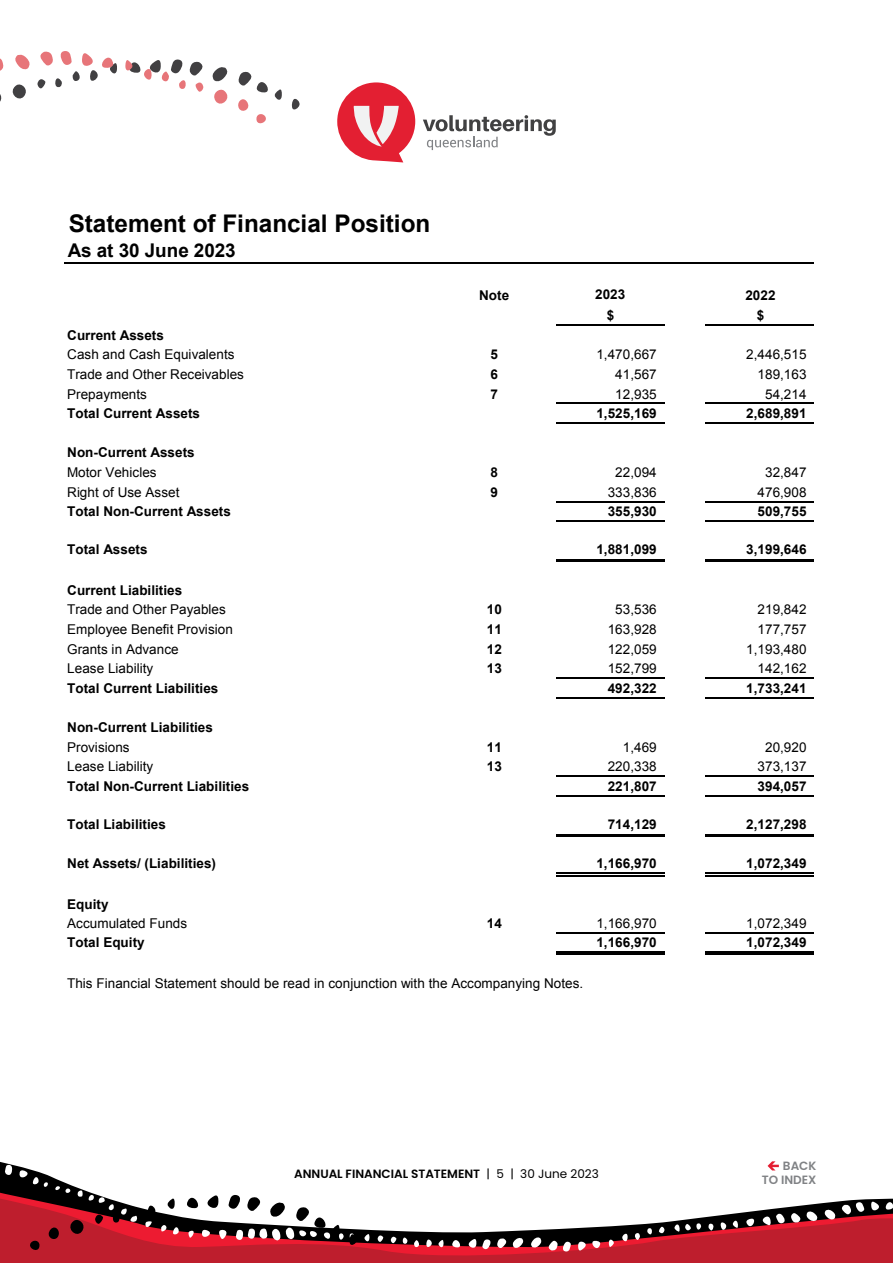
<style>
.page{position:relative;width:893px;height:1263px;background:#fff}
.page>*{position:absolute;margin:0;border:0;box-sizing:border-box;transform-origin:0 0}
.t1{font:700 24.3px "Arial";color:#000}
.t2{font:700 18.9px "Arial";letter-spacing:-.005em;color:#000}
.t3{font:13.5px "Arial";letter-spacing:.005em;color:#000}
.t4{font:700 13.5px "Arial";letter-spacing:.005em;color:#000}
.t5{font:600 12px "Poppins";color:#000}
.t6{font:600 12px/13.5px "Poppins";color:#808285;text-align:right}
.s1{font-weight:400}
</style>
<div class="page">
<svg style="left:0;top:1249px;width:893px;height:13px;background:#c11d2d"></svg>
<svg style="left:0;top:1162px;width:893px;height:87px"></svg>
<svg style="left:871px;top:1200px;width:22px;height:11px"></svg>
<svg style="left:824px;top:1201px;width:41px;height:19px"></svg>
<svg style="left:708px;top:1220px;width:30px;height:11px"></svg>
<svg style="left:673px;top:1222px;width:28px;height:10px"></svg>
<svg style="left:746px;top:1210px;width:72px;height:18px"></svg>
<svg style="left:658px;top:1226px;width:7px;height:9px"></svg>
<svg style="left:647px;top:1227px;width:5px;height:8px"></svg>
<svg style="left:622px;top:1232px;width:18px;height:10px"></svg>
<svg style="left:609px;top:1239px;width:7px;height:9px"></svg>
<svg style="left:578px;top:1240px;width:22px;height:12px"></svg>
<svg style="left:548px;top:1239px;width:23px;height:13px"></svg>
<svg style="left:530px;top:1236px;width:12px;height:13px"></svg>
<svg style="left:377px;top:1233px;width:7px;height:9px"></svg>
<svg style="left:391px;top:1235px;width:17px;height:9px"></svg>
<svg style="left:414px;top:1238px;width:30px;height:10px"></svg>
<svg style="left:452px;top:1236px;width:72px;height:15px"></svg>
<svg style="left:3px;top:1164px;width:10px;height:12px"></svg>
<svg style="left:187px;top:1194px;width:183px;height:52px"></svg>
<svg style="left:19px;top:1169px;width:160px;height:84px"></svg>
<svg style="left:767px;top:1161px;width:12px;height:9px"></svg>
<hr style="left:556px;top:324px;width:108px;height:2px;background:#000">
<hr style="left:556px;top:403px;width:108px;height:1px;background:#000">
<hr style="left:556px;top:422px;width:108px;height:2px;background:#000">
<hr style="left:556px;top:501px;width:108px;height:1px;background:#000">
<hr style="left:556px;top:521px;width:108px;height:1px;background:#000">
<hr style="left:556px;top:559px;width:108px;height:3px;background:#000">
<hr style="left:556px;top:678px;width:108px;height:1px;background:#000">
<hr style="left:556px;top:697px;width:108px;height:1px;background:#000">
<hr style="left:556px;top:776px;width:108px;height:1px;background:#000">
<hr style="left:556px;top:795px;width:108px;height:2px;background:#000">
<hr style="left:556px;top:834px;width:108px;height:2px;background:#000">
<hr style="left:556px;top:872px;width:108px;height:2px;background:#000">
<hr style="left:556px;top:875px;width:108px;height:1px;background:#000">
<hr style="left:556px;top:933px;width:108px;height:1px;background:#000">
<hr style="left:556px;top:951px;width:108px;height:1px;background:#000">
<hr style="left:556px;top:954px;width:108px;height:1px;background:#000">
<hr style="left:65px;top:262px;width:749px;height:1px;background:#000">
<hr style="left:705px;top:324px;width:109px;height:2px;background:#000">
<hr style="left:705px;top:403px;width:109px;height:1px;background:#000">
<hr style="left:705px;top:422px;width:109px;height:2px;background:#000">
<hr style="left:705px;top:501px;width:109px;height:1px;background:#000">
<hr style="left:705px;top:521px;width:109px;height:1px;background:#000">
<hr style="left:705px;top:559px;width:109px;height:3px;background:#000">
<hr style="left:705px;top:678px;width:109px;height:1px;background:#000">
<hr style="left:705px;top:697px;width:109px;height:1px;background:#000">
<hr style="left:705px;top:776px;width:109px;height:1px;background:#000">
<hr style="left:705px;top:795px;width:109px;height:2px;background:#000">
<hr style="left:705px;top:834px;width:109px;height:2px;background:#000">
<hr style="left:705px;top:872px;width:109px;height:2px;background:#000">
<hr style="left:705px;top:875px;width:109px;height:1px;background:#000">
<hr style="left:705px;top:933px;width:109px;height:1px;background:#000">
<hr style="left:705px;top:951px;width:109px;height:1px;background:#000">
<hr style="left:705px;top:954px;width:109px;height:1px;background:#000">
<svg style="left:337px;top:82px;width:78px;height:80px"></svg>
<svg style="left:423px;top:115px;width:133px;height:35px"></svg>
<svg style="left:291px;top:98px;width:9px;height:12px"></svg>
<svg style="left:0;top:84px;width:26px;height:18px"></svg>
<svg style="left:125px;top:59px;width:79px;height:33px"></svg>
<svg style="left:37px;top:51px;width:80px;height:38px"></svg>
<svg style="left:0;top:58px;width:4px;height:13px"></svg>
<svg style="left:15px;top:54px;width:15px;height:16px"></svg>
<svg style="left:212px;top:67px;width:70px;height:57px"></svg>
<h1 class="t1" style="left:69px;top:208px;width:363px">Statement of Financial Position</h1>
<h2 class="t2" style="left:68px;top:238px;width:169px">As at 30 June 2023</h2>
<p class="t4" style="left:479px;top:287px;width:31px">Note</p>
<p class="t4" style="left:595px;top:285px;width:32px">2023</p>
<p class="t4" style="left:745px;top:287px;width:32px">2022</p>
<p class="t4" style="left:607px;top:306px;width:9px">$</p>
<p class="t4" style="left:757px;top:306px;width:9px">$</p>
<p class="t4" style="left:67px;top:326px;width:98px">Current Assets</p>
<p class="t3" style="left:67px;top:346px;width:169px">Cash and Cash Equivalents</p>
<p class="t4" style="left:491px;top:346px;width:9px">5</p>
<p class="t3" style="left:596px;top:346px;width:62px">1,470,667</p>
<p class="t3" style="left:746px;top:346px;width:62px">2,446,515</p>
<p class="t3" style="left:67px;top:365px;width:178px">Trade and Other Receivables</p>
<p class="t4" style="left:491px;top:365px;width:9px">6</p>
<p class="t3" style="left:615px;top:365px;width:43px">41,567</p>
<p class="t3" style="left:758px;top:365px;width:51px">189,163</p>
<p class="t3" style="left:67px;top:385px;width:81px">Prepayments</p>
<p class="t4" style="left:491px;top:385px;width:9px">7</p>
<p class="t3" style="left:615px;top:385px;width:43px">12,935</p>
<p class="t3" style="left:765px;top:385px;width:43px">54,214</p>
<p class="t4" style="left:67px;top:404px;width:134px">Total Current Assets</p>
<p class="t4" style="left:596px;top:404px;width:62px">1,525,169</p>
<p class="t4" style="left:746px;top:404px;width:62px">2,689,891</p>
<p class="t4" style="left:67px;top:444px;width:129px">Non-Current Assets</p>
<p class="t3" style="left:67px;top:463px;width:91px">Motor Vehicles</p>
<p class="t4" style="left:491px;top:463px;width:9px">8</p>
<p class="t3" style="left:615px;top:463px;width:43px">22,094</p>
<p class="t3" style="left:765px;top:463px;width:43px">32,847</p>
<p class="t3" style="left:67px;top:483px;width:114px">Right of Use Asset</p>
<p class="t4" style="left:491px;top:483px;width:9px">9</p>
<p class="t3" style="left:608px;top:483px;width:51px">333,836</p>
<p class="t3" style="left:758px;top:483px;width:51px">476,908</p>
<p class="t4" style="left:67px;top:503px;width:165px">Total Non-Current Assets</p>
<p class="t4" style="left:608px;top:503px;width:51px">355,930</p>
<p class="t4" style="left:758px;top:503px;width:51px">509,755</p>
<p class="t4" style="left:67px;top:541px;width:82px">Total Assets</p>
<p class="t4" style="left:596px;top:541px;width:62px">1,881,099</p>
<p class="t4" style="left:746px;top:541px;width:62px">3,199,646</p>
<p class="t4" style="left:67px;top:581px;width:117px">Current Liabilities</p>
<p class="t3" style="left:67px;top:601px;width:160px">Trade and Other Payables</p>
<p class="t4" style="left:487px;top:601px;width:17px">10</p>
<p class="t3" style="left:615px;top:601px;width:43px">53,536</p>
<p class="t3" style="left:758px;top:601px;width:51px">219,842</p>
<p class="t3" style="left:67px;top:620px;width:167px">Employee Benefit Provision</p>
<p class="t4" style="left:487px;top:620px;width:17px">11</p>
<p class="t3" style="left:608px;top:620px;width:51px">163,928</p>
<p class="t3" style="left:758px;top:620px;width:51px">177,757</p>
<p class="t3" style="left:67px;top:640px;width:113px">Grants in Advance</p>
<p class="t4" style="left:487px;top:640px;width:17px">12</p>
<p class="t3" style="left:608px;top:640px;width:51px">122,059</p>
<p class="t3" style="left:746px;top:640px;width:62px">1,193,480</p>
<p class="t3" style="left:67px;top:660px;width:88px">Lease Liability</p>
<p class="t4" style="left:487px;top:660px;width:17px">13</p>
<p class="t3" style="left:608px;top:660px;width:51px">152,799</p>
<p class="t3" style="left:758px;top:660px;width:51px">142,162</p>
<p class="t4" style="left:67px;top:679px;width:153px">Total Current Liabilities</p>
<p class="t4" style="left:608px;top:679px;width:51px">492,322</p>
<p class="t4" style="left:746px;top:679px;width:62px">1,733,241</p>
<p class="t4" style="left:67px;top:718px;width:147px">Non-Current Liabilities</p>
<p class="t3" style="left:67px;top:738px;width:64px">Provisions</p>
<p class="t4" style="left:487px;top:738px;width:17px">11</p>
<p class="t3" style="left:623px;top:738px;width:35px">1,469</p>
<p class="t3" style="left:765px;top:738px;width:43px">20,920</p>
<p class="t3" style="left:67px;top:758px;width:88px">Lease Liability</p>
<p class="t4" style="left:487px;top:758px;width:17px">13</p>
<p class="t3" style="left:608px;top:758px;width:51px">220,338</p>
<p class="t3" style="left:758px;top:758px;width:51px">373,137</p>
<p class="t4" style="left:67px;top:777px;width:183px">Total Non-Current Liabilities</p>
<p class="t4" style="left:608px;top:777px;width:51px">221,807</p>
<p class="t4" style="left:758px;top:777px;width:51px">394,057</p>
<p class="t4" style="left:67px;top:815px;width:100px">Total Liabilities</p>
<p class="t4" style="left:608px;top:815px;width:51px">714,129</p>
<p class="t4" style="left:746px;top:815px;width:62px">2,127,298</p>
<p class="t4" style="left:67px;top:855px;width:150px">Net Assets/ (Liabilities)</p>
<p class="t4" style="left:596px;top:855px;width:62px">1,166,970</p>
<p class="t4" style="left:746px;top:855px;width:62px">1,072,349</p>
<p class="t4" style="left:67px;top:895px;width:43px">Equity</p>
<p class="t3" style="left:67px;top:915px;width:121px">Accumulated Funds</p>
<p class="t4" style="left:487px;top:915px;width:17px">14</p>
<p class="t3" style="left:596px;top:915px;width:62px">1,166,970</p>
<p class="t3" style="left:746px;top:915px;width:62px">1,072,349</p>
<p class="t4" style="left:67px;top:933px;width:79px">Total Equity</p>
<p class="t4" style="left:596px;top:933px;width:62px">1,166,970</p>
<p class="t4" style="left:746px;top:933px;width:62px">1,072,349</p>
<p class="t3" style="left:67px;top:974px;width:518px">This Financial Statement should be read in conjunction with the Accompanying Notes.</p>
<p class="t5" style="left:294px;top:1166px;width:306px">ANNUAL FINANCIAL STATEMENT <span class="s1">| 5 | 30 June 2023</span></p>
<p class="t6" style="left:762px;top:1159px;width:56px">BACK<br>TO INDEX</p>
</div>
